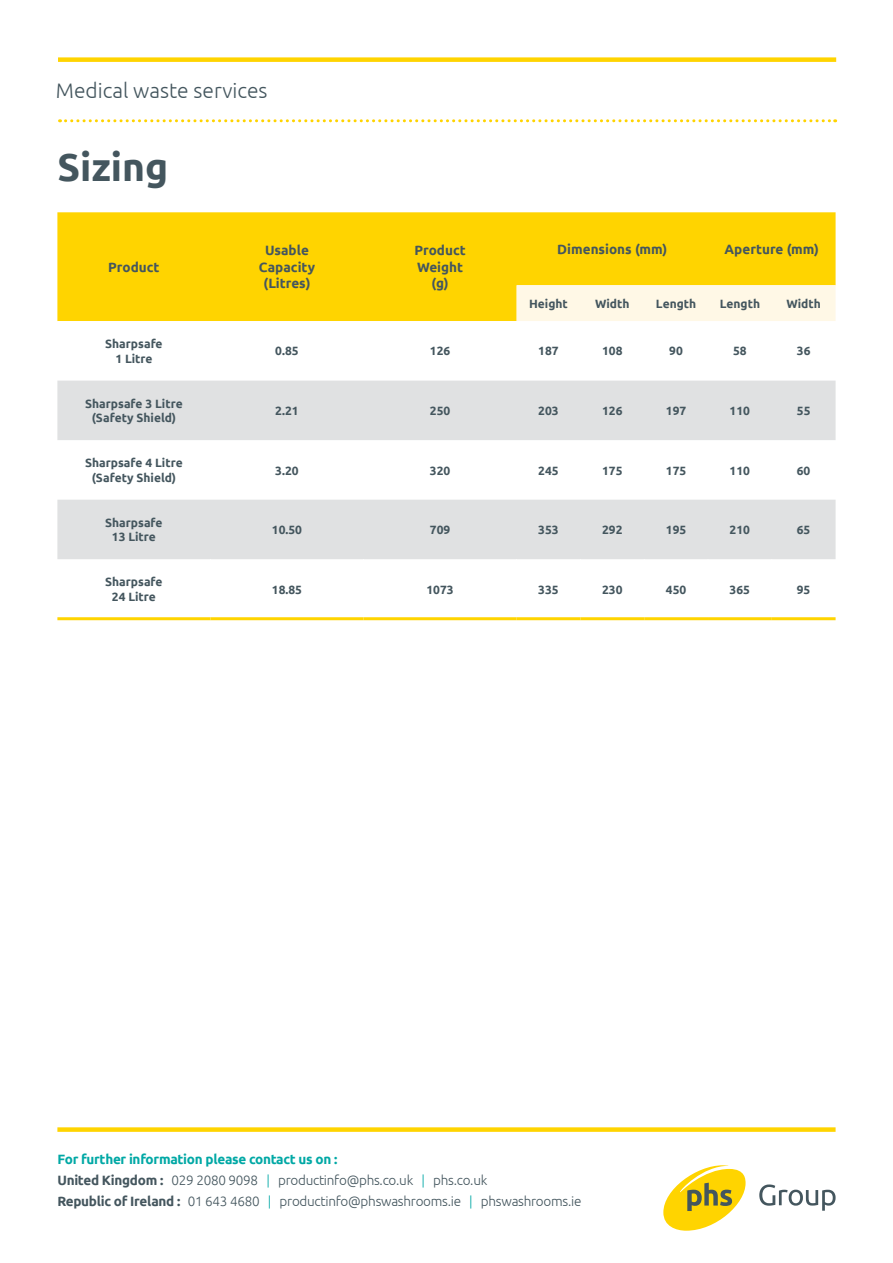
<style>
.page{position:relative;width:893px;height:1263px;background:#fff}
.page>*{position:absolute;margin:0;border:0;box-sizing:border-box;transform-origin:0 0}
.t1{font:700 39px "Ubuntu";color:#44565e}
.t2{font:300 21px "Ubuntu";color:#44565e}
.t3{font:300 13.5px/21px "Ubuntu";letter-spacing:-.02em;color:#44565e}
.t4{font:700 13.5px/16.5px "Ubuntu";color:#44565e;text-align:center}
.t5{font:700 12px/14.4px "Ubuntu";color:#44565e;text-align:center}
.s1{font-weight:700;color:#00a8a5}
.s2{font-weight:700}
.s3{color:#00a8a5}
</style>
<div class="page">
<div style="left:57px;top:212px;width:779px;height:109px;background:#ffd400"></div>
<div style="left:517px;top:285px;width:319px;height:36px;background:#fff8e6"></div>
<svg style="left:57px;top:381px;width:779px;height:178px;fill:#e0e1e2"></svg>
<hr style="left:57px;top:617px;width:153px;height:3px;background:#ffd400">
<hr style="left:210px;top:617px;width:154px;height:3px;background:#ffd400">
<hr style="left:364px;top:617px;width:153px;height:3px;background:#ffd400">
<hr style="left:517px;top:617px;width:63px;height:3px;background:#ffd400">
<hr style="left:580px;top:617px;width:64px;height:3px;background:#ffd400">
<hr style="left:644px;top:617px;width:64px;height:3px;background:#ffd400">
<hr style="left:708px;top:617px;width:64px;height:3px;background:#ffd400">
<hr style="left:772px;top:617px;width:64px;height:3px;background:#ffd400">
<div style="left:58px;top:57px;width:778px;height:5px;background:#ffd400"></div>
<svg style="left:60px;top:119px;width:776px;height:3px"></svg>
<div style="left:57px;top:1127px;width:779px;height:5px;background:#ffd400"></div>
<svg style="left:663px;top:1165px;width:83px;height:66px"></svg>
<svg style="left:759px;top:1184px;width:77px;height:27px"></svg>
<h2 class="t2" style="left:56px;top:78px;width:213px">Medical waste services</h2>
<h1 class="t1" style="left:57px;top:144px;width:112px">Sizing</h1>
<p class="t4" style="left:108px;top:259px;width:53px">Product</p>
<p class="t4" style="left:259px;top:242px;width:58px">Usable<br>Capacity (Litres)</p>
<p class="t4" style="left:414px;top:242px;width:53px">Product<br>Weight (g)</p>
<p class="t4" style="left:557px;top:241px;width:112px">Dimensions (mm)</p>
<p class="t4" style="left:725px;top:241px;width:96px">Aperture (mm)</p>
<p class="t5" style="left:529px;top:296px;width:40px">Height</p>
<p class="t5" style="left:595px;top:296px;width:36px">Width</p>
<p class="t5" style="left:656px;top:296px;width:42px">Length</p>
<p class="t5" style="left:720px;top:296px;width:42px">Length</p>
<p class="t5" style="left:786px;top:296px;width:36px">Width</p>
<p class="t5" style="left:105px;top:337px;width:59px">Sharpsafe<br>1 Litre</p>
<p class="t5" style="left:275px;top:344px;width:25px">0.85</p>
<p class="t5" style="left:430px;top:344px;width:22px">126</p>
<p class="t5" style="left:538px;top:344px;width:22px">187</p>
<p class="t5" style="left:602px;top:344px;width:22px">108</p>
<p class="t5" style="left:669px;top:344px;width:15px">90</p>
<p class="t5" style="left:733px;top:344px;width:15px">58</p>
<p class="t5" style="left:797px;top:344px;width:15px">36</p>
<p class="t5" style="left:85px;top:396px;width:99px">Sharpsafe 3 Litre (Safety Shield)</p>
<p class="t5" style="left:275px;top:403px;width:25px">2.21</p>
<p class="t5" style="left:430px;top:403px;width:22px">250</p>
<p class="t5" style="left:538px;top:403px;width:22px">203</p>
<p class="t5" style="left:602px;top:403px;width:22px">126</p>
<p class="t5" style="left:666px;top:403px;width:22px">197</p>
<p class="t5" style="left:730px;top:403px;width:22px">110</p>
<p class="t5" style="left:797px;top:403px;width:15px">55</p>
<p class="t5" style="left:85px;top:456px;width:99px">Sharpsafe 4 Litre (Safety Shield)</p>
<p class="t5" style="left:275px;top:463px;width:25px">3.20</p>
<p class="t5" style="left:430px;top:463px;width:22px">320</p>
<p class="t5" style="left:538px;top:463px;width:22px">245</p>
<p class="t5" style="left:602px;top:463px;width:22px">175</p>
<p class="t5" style="left:666px;top:463px;width:22px">175</p>
<p class="t5" style="left:730px;top:463px;width:22px">110</p>
<p class="t5" style="left:797px;top:463px;width:15px">60</p>
<p class="t5" style="left:105px;top:515px;width:59px">Sharpsafe<br>13 Litre</p>
<p class="t5" style="left:272px;top:522px;width:32px">10.50</p>
<p class="t5" style="left:430px;top:522px;width:22px">709</p>
<p class="t5" style="left:538px;top:522px;width:22px">353</p>
<p class="t5" style="left:602px;top:522px;width:22px">292</p>
<p class="t5" style="left:666px;top:522px;width:22px">195</p>
<p class="t5" style="left:730px;top:522px;width:22px">210</p>
<p class="t5" style="left:797px;top:522px;width:15px">65</p>
<p class="t5" style="left:105px;top:575px;width:59px">Sharpsafe<br>24 Litre</p>
<p class="t5" style="left:272px;top:582px;width:32px">18.85</p>
<p class="t5" style="left:426px;top:582px;width:29px">1073</p>
<p class="t5" style="left:538px;top:582px;width:22px">335</p>
<p class="t5" style="left:602px;top:582px;width:22px">230</p>
<p class="t5" style="left:666px;top:582px;width:22px">450</p>
<p class="t5" style="left:730px;top:582px;width:22px">365</p>
<p class="t5" style="left:797px;top:582px;width:15px">95</p>
<p class="t3" style="left:57px;top:1148px;width:525px"><span class="s1">For further information please contact us on :<br></span><span class="s2">United Kingdom :</span> 029 2080 9098 <span class="s3">|</span> productinfo@phs.co.uk <span class="s3">|</span> phs.co.uk<br><span class="s2">Republic of Ireland :</span> 01 643 4680 <span class="s3">|</span> productinfo@phswashrooms.ie <span class="s3">|</span> phswashrooms.ie</p>
</div>
